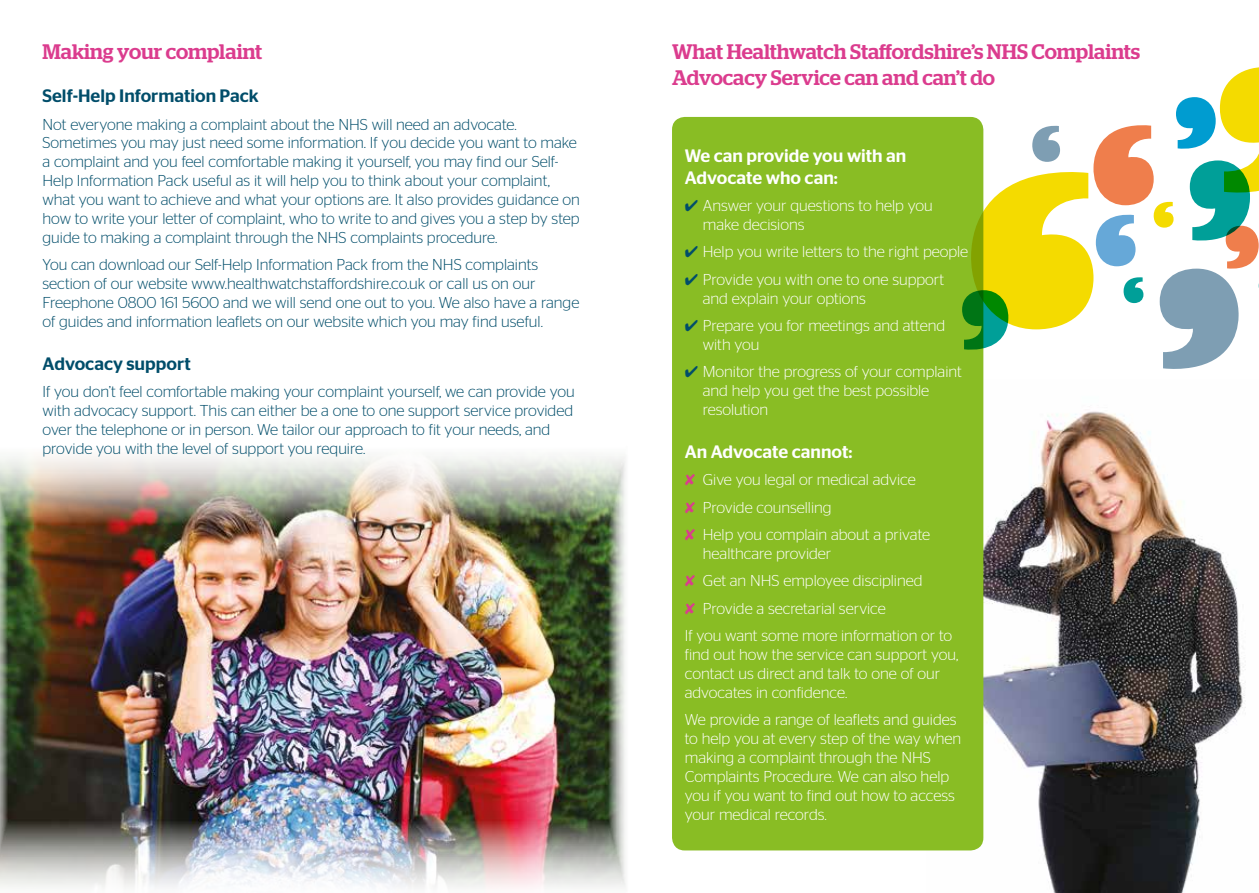
<style>
.page{position:relative;width:1259px;height:893px;background:#fff}
.page>*{position:absolute;margin:0;border:0;box-sizing:border-box;transform-origin:0 0}
.t1{font:500 21px/25.2px "Stag";color:#db3c8e}
.t2{font:500 18px/21.6px "Stag Sans";color:#fff}
.t3{font:500 18px "Stag Sans";color:#004d6a}
.t4{font:300 15.75px/18.9px "Stag Sans";color:#004d6a}
.t5{font:300 15.75px/18.9px "Stag Sans";color:#fff}
.s1{color:#004d6a}
.s2{color:#db3c8e}
</style>
<div class="page">
<img style="left:0;top:456px;width:626px;height:432px">
<img style="left:926px;top:380px;width:320px;height:513px">
<div style="left:672px;top:117px;width:311px;height:733px;background:#89bd24;border-radius:13px"></div>
<svg style="left:962px;top:67px;width:297px;height:302px"></svg>
<h1 class="t1" style="left:43px;top:39px;width:221px">Making your complaint</h1>
<p class="t3" style="left:43px;top:86px;width:218px">Self-Help Information Pack</p>
<p class="t4" style="left:43px;top:114px;width:539px">Not everyone making a complaint about the NHS will need an advocate.<br>Sometimes you may just need some information. If you decide you want to make a complaint and you feel comfortable making it yourself, you may find our Self-Help Information Pack useful as it will help you to think about your complaint, what you want to achieve and what your options are. It also provides guidance on how to write your letter of complaint, who to write to and gives you a step by step guide to making a complaint through the NHS complaints procedure.</p>
<p class="t4" style="left:43px;top:255px;width:538px">You can download our Self-Help Information Pack from the NHS complaints section of our website www.healthwatchstaffordshire.co.uk or call us on our Freephone 0800 161 5600 and we will send one out to you. We also have a range of guides and information leaflets on our website which you may find useful.</p>
<p class="t3" style="left:43px;top:353px;width:150px">Advocacy support</p>
<p class="t4" style="left:43px;top:382px;width:534px">If you don’t feel comfortable making your complaint yourself, we can provide you with advocacy support. This can either be a one to one support service provided over the telephone or in person. We tailor our approach to fit your needs, and provide you with the level of support you require.</p>
<h1 class="t1" style="left:672px;top:39px;width:469px">What Healthwatch Staffordshire’s NHS Complaints<br>Advocacy Service can and can’t do</h1>
<p class="t2" style="left:685px;top:145px;width:223px">We can provide you with an<br>Advocate who can:</p>
<p class="t5" style="left:703px;top:196px;width:232px;text-indent:-18px"><span class="s1">✔</span> Answer your questions to help you make decisions</p>
<p class="t5" style="left:685px;top:242px;width:285px"><span class="s1">✔</span> Help you write letters to the right people</p>
<p class="t5" style="left:703px;top:269px;width:243px;text-indent:-18px"><span class="s1">✔</span> Provide you with one to one support and explain your options</p>
<p class="t5" style="left:703px;top:316px;width:244px;text-indent:-18px"><span class="s1">✔</span> Prepare you for meetings and attend with you</p>
<p class="t5" style="left:703px;top:362px;width:260px;text-indent:-18px"><span class="s1">✔</span> Monitor the progress of your complaint and help you get the best possible resolution</p>
<p class="t2" style="left:685px;top:441px;width:169px">An Advocate cannot:</p>
<p class="t5" style="left:685px;top:466px;width:247px;line-height:27.5px"><span class="s2">✘</span> Give you legal or medical advice <span class="s2">✘</span> Provide counselling<br><span class="s2">✘</span> Help you complain about a private</p>
<p class="t5" style="left:685px;top:540px;width:269px;line-height:27.5px;text-indent:18px">healthcare provider<br><span class="s2">✘</span> Get an NHS employee disciplined<br><span class="s2">✘</span> Provide a secretarial service<br>If you want some more information or to</p>
<p class="t5" style="left:685px;top:645px;width:275px">find out how the service can support you, contact us direct and talk to one of our advocates in confidence.</p>
<p class="t5" style="left:685px;top:710px;width:278px">We provide a range of leaflets and guides to help you at every step of the way when making a complaint through the NHS Complaints Procedure. We can also help you if you want to find out how to access your medical records.</p>
</div>
